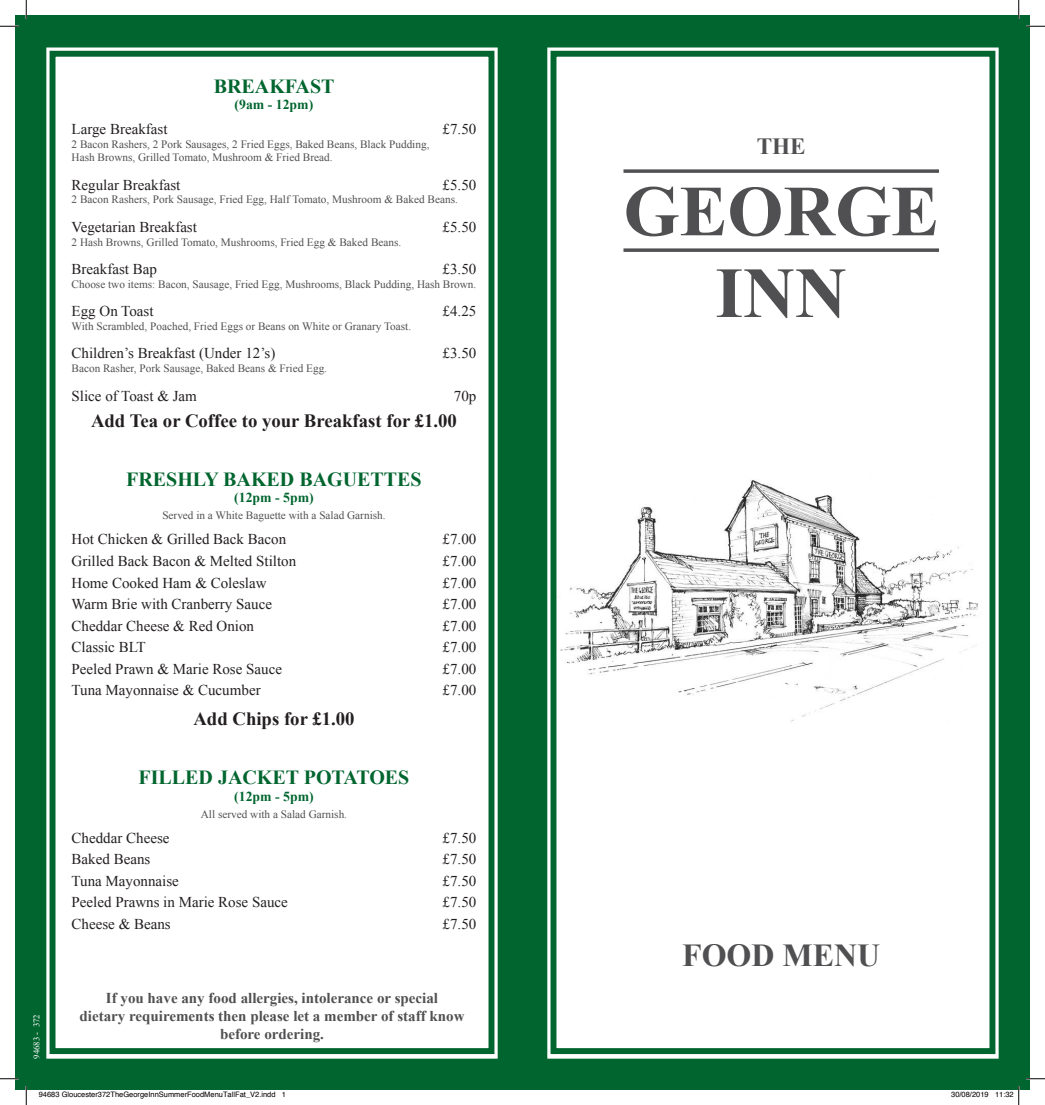
<style>
.page{position:relative;width:1045px;height:1105px;background:#fff}
.page>*{position:absolute;margin:0;border:0;box-sizing:border-box;transform-origin:0 0}
.t1{font:700 71.88px/81.8px "Times New Roman";color:#505052;text-align:center}
.t2{font:700 32px "Times New Roman";color:#505052}
.t3{font:700 23.12px "Times New Roman";color:#505052}
.t4{font:700 20px "Times New Roman";color:#00652e}
.t5{font:700 18.75px "Times New Roman";color:#231f20}
.t6{font:15px "Times New Roman";color:#231f20}
.t7{font:700 15px/18px "Times New Roman";color:#505052;text-align:center}
.t8{font:700 13.75px "Times New Roman";color:#00652e}
.t9{font:11.25px/13.5px "Times New Roman";color:#505052}
.t10{font:8.75px "Times New Roman";color:#fff}
.t11{font:7.5px "Helvetica";color:#000}
</style>
<div class="page">
<div style="left:16px;top:16px;width:1013px;height:1073px;background:#00652e"></div>
<div style="left:46px;top:47px;width:452px;height:1012px;border:12px solid #fff"></div>
<div style="left:53px;top:54px;width:438px;height:997px;background:#fff"></div>
<div style="left:50px;top:51px;width:444px;height:1003px;border:6px solid #00652e"></div>
<div style="left:547px;top:47px;width:451px;height:1012px;border:12px solid #fff"></div>
<div style="left:554px;top:54px;width:438px;height:997px;background:#fff"></div>
<div style="left:550px;top:51px;width:445px;height:1003px;border:6px solid #00652e"></div>
<svg style="left:623px;top:169px;width:316px;height:4px"></svg>
<svg style="left:623px;top:248px;width:316px;height:4px"></svg>
<img style="left:560px;top:480px;width:418px;height:242px">
<svg style="left:0;top:25px;width:19px;height:2px"></svg>
<svg style="left:1026px;top:25px;width:19px;height:2px"></svg>
<svg style="left:0;top:1078px;width:19px;height:1px"></svg>
<svg style="left:1026px;top:1078px;width:19px;height:1px"></svg>
<svg style="left:25px;top:0;width:2px;height:19px"></svg>
<svg style="left:25px;top:1086px;width:2px;height:19px"></svg>
<svg style="left:1018px;top:0;width:1px;height:19px"></svg>
<svg style="left:995px;top:1086px;width:24px;height:19px"></svg>
<p class="t10" style="left:32px;top:1059px;width:46px;rotate:-90deg">94683 - 372</p>
<h3 class="t4" style="left:214px;top:75px;width:122px">BREAKFAST</h3>
<p class="t8" style="left:235px;top:97px;width:80px">(9am - 12pm)</p>
<p class="t6" style="left:72px;top:121px;width:97px">Large Breakfast</p>
<p class="t6" style="left:442px;top:121px;width:35px">£7.50</p>
<p class="t9" style="left:72px;top:137px;width:359px">2 Bacon Rashers, 2 Pork Sausages, 2 Fried Eggs, Baked Beans, Black Pudding,<br>Hash Browns, Grilled Tomato, Mushroom &amp; Fried Bread.</p>
<p class="t6" style="left:72px;top:177px;width:110px">Regular Breakfast</p>
<p class="t6" style="left:442px;top:177px;width:35px">£5.50</p>
<p class="t9" style="left:72px;top:193px;width:388px">2 Bacon Rashers, Pork Sausage, Fried Egg, Half Tomato, Mushroom &amp; Baked Beans.</p>
<p class="t6" style="left:72px;top:219px;width:127px">Vegetarian Breakfast</p>
<p class="t6" style="left:442px;top:219px;width:35px">£5.50</p>
<p class="t9" style="left:72px;top:235px;width:331px">2 Hash Browns, Grilled Tomato, Mushrooms, Fried Egg &amp; Baked Beans.</p>
<p class="t6" style="left:72px;top:261px;width:87px">Breakfast Bap</p>
<p class="t6" style="left:442px;top:261px;width:35px">£3.50</p>
<p class="t9" style="left:72px;top:277px;width:406px">Choose two items: Bacon, Sausage, Fried Egg, Mushrooms, Black Pudding, Hash Brown.</p>
<p class="t6" style="left:72px;top:303px;width:84px">Egg On Toast</p>
<p class="t6" style="left:442px;top:303px;width:35px">£4.25</p>
<p class="t9" style="left:72px;top:319px;width:341px">With Scrambled, Poached, Fried Eggs or Beans on White or Granary Toast.</p>
<p class="t6" style="left:72px;top:345px;width:205px">Children’s Breakfast (Under 12’s)</p>
<p class="t6" style="left:442px;top:345px;width:35px">£3.50</p>
<p class="t9" style="left:72px;top:361px;width:257px">Bacon Rasher, Pork Sausage, Baked Beans &amp; Fried Egg.</p>
<p class="t6" style="left:72px;top:387px;width:127px">Slice of Toast &amp; Jam</p>
<p class="t6" style="left:454px;top:387px;width:24px">70p</p>
<p class="t5" style="left:91px;top:410px;width:367px">Add Tea or Coffee to your Breakfast for £1.00</p>
<h3 class="t4" style="left:126px;top:468px;width:297px">FRESHLY BAKED BAGUETTES</h3>
<p class="t8" style="left:234px;top:490px;width:81px">(12pm - 5pm)</p>
<p class="t9" style="left:162px;top:509px;width:225px">Served in a White Baguette with a Salad Garnish.</p>
<p class="t6" style="left:72px;top:531px;width:216px">Hot Chicken &amp; Grilled Back Bacon</p>
<p class="t6" style="left:442px;top:531px;width:35px">£7.00</p>
<p class="t6" style="left:72px;top:553px;width:226px">Grilled Back Bacon &amp; Melted Stilton</p>
<p class="t6" style="left:442px;top:553px;width:35px">£7.00</p>
<p class="t6" style="left:72px;top:574px;width:196px">Home Cooked Ham &amp; Coleslaw</p>
<p class="t6" style="left:442px;top:574px;width:35px">£7.00</p>
<p class="t6" style="left:72px;top:596px;width:202px">Warm Brie with Cranberry Sauce</p>
<p class="t6" style="left:442px;top:596px;width:35px">£7.00</p>
<p class="t6" style="left:72px;top:617px;width:184px">Cheddar Cheese &amp; Red Onion</p>
<p class="t6" style="left:442px;top:617px;width:35px">£7.00</p>
<p class="t6" style="left:72px;top:639px;width:76px">Classic BLT</p>
<p class="t6" style="left:442px;top:639px;width:35px">£7.00</p>
<p class="t6" style="left:72px;top:660px;width:212px">Peeled Prawn &amp; Marie Rose Sauce</p>
<p class="t6" style="left:442px;top:660px;width:35px">£7.00</p>
<p class="t6" style="left:72px;top:682px;width:191px">Tuna Mayonnaise &amp; Cucumber</p>
<p class="t6" style="left:442px;top:682px;width:35px">£7.00</p>
<p class="t5" style="left:193px;top:708px;width:163px">Add Chips for £1.00</p>
<h3 class="t4" style="left:138px;top:766px;width:272px">FILLED JACKET POTATOES</h3>
<p class="t8" style="left:234px;top:788px;width:81px">(12pm - 5pm)</p>
<p class="t9" style="left:201px;top:807px;width:148px">All served with a Salad Garnish.</p>
<p class="t6" style="left:72px;top:829px;width:99px">Cheddar Cheese</p>
<p class="t6" style="left:442px;top:829px;width:35px">£7.50</p>
<p class="t6" style="left:72px;top:851px;width:80px">Baked Beans</p>
<p class="t6" style="left:442px;top:851px;width:35px">£7.50</p>
<p class="t6" style="left:72px;top:872px;width:109px">Tuna Mayonnaise</p>
<p class="t6" style="left:442px;top:872px;width:35px">£7.50</p>
<p class="t6" style="left:72px;top:894px;width:218px">Peeled Prawns in Marie Rose Sauce</p>
<p class="t6" style="left:442px;top:894px;width:35px">£7.50</p>
<p class="t6" style="left:72px;top:915px;width:101px">Cheese &amp; Beans</p>
<p class="t6" style="left:442px;top:915px;width:35px">£7.50</p>
<p class="t7" style="left:79px;top:989px;width:386px">If you have any food allergies, intolerance or special<br>dietary requirements then please let a member of staff know before ordering.</p>
<h3 class="t3" style="left:756px;top:133px;width:50px">THE</h3>
<h1 class="t1" style="left:623px;top:170px;width:317px">GEORGE<br>INN</h1>
<h2 class="t2" style="left:682px;top:938px;width:200px">FOOD MENU</h2>
<p class="t11" style="left:39px;top:1092px;width:249px">94683 Gloucester372TheGeorgeInnSummerFoodMenuTallFat_V2.indd 1</p>
<p class="t11" style="left:951px;top:1092px;width:64px">30/08/2019 11:32</p>
</div>
